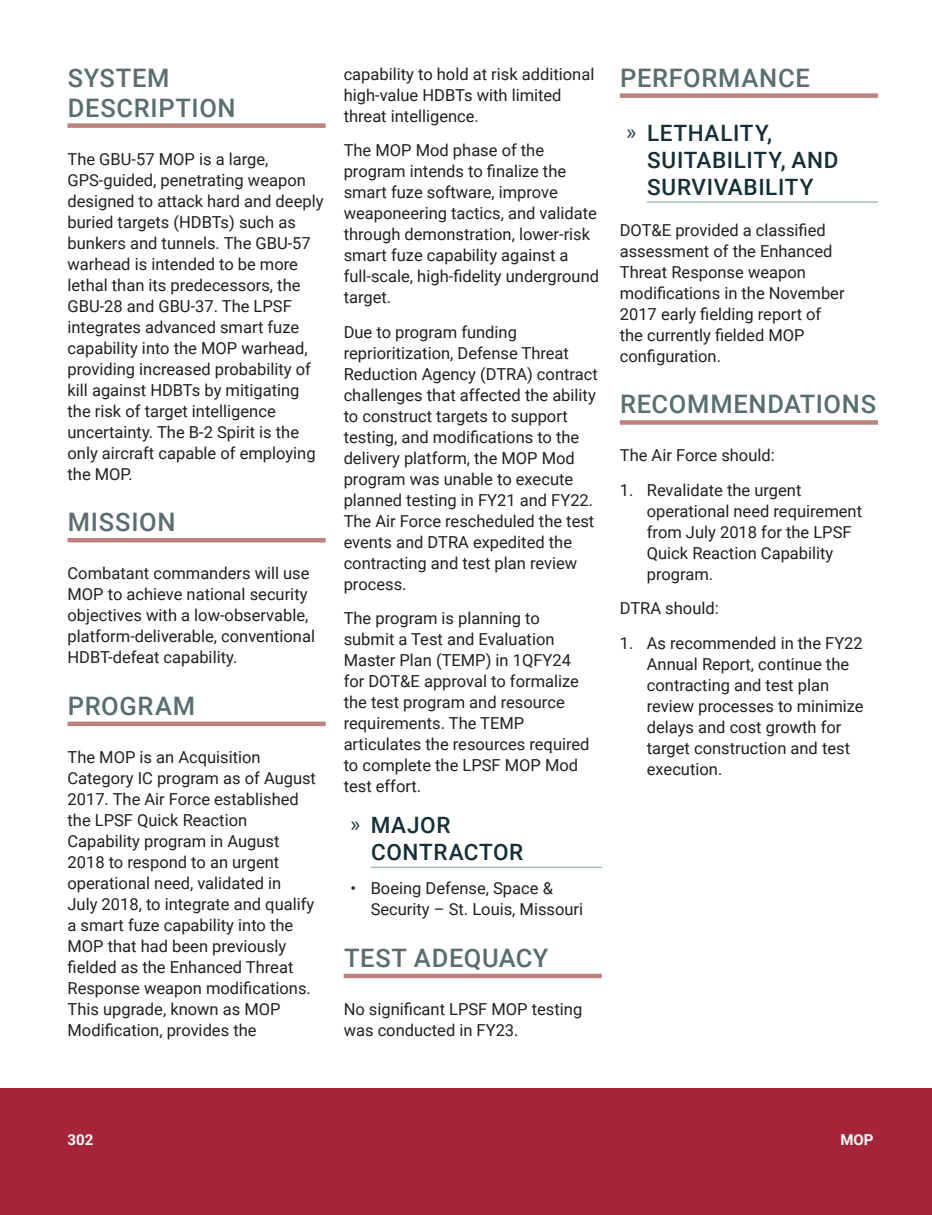
<style>
.page{position:relative;width:932px;height:1215px;background:#fff}
.page>*{position:absolute;margin:0;border:0;box-sizing:border-box;transform-origin:0 0}
.t1{font:500 25.5px/30px "Roboto";letter-spacing:.025em;color:#596e71}
.t2{font:500 22.5px/27px "Roboto";letter-spacing:.03em;color:#142f38}
.Body_K{font:16.5px/21px "Roboto";color:#231f20}
.t3{font:700 15px "Roboto";color:#fff}
.s1{font-family:"Myriad Pro";font-weight:400}
</style>
<div class="page">
<div style="left:0;top:1088px;width:932px;height:127px;background:#a62437"></div>
<div style="left:68px;top:123px;width:258px;height:5px;background:#bd817e"></div>
<hr style="left:68px;top:538px;width:258px;height:4px;background:#bd817e">
<hr style="left:68px;top:722px;width:258px;height:4px;background:#bd817e">
<hr style="left:370px;top:867px;width:232px;height:1px;background:#acbebe">
<hr style="left:344px;top:974px;width:258px;height:4px;background:#bd817e">
<div style="left:620px;top:93px;width:258px;height:5px;background:#bd817e"></div>
<hr style="left:646px;top:201px;width:232px;height:2px;background:#acbebe">
<div style="left:620px;top:420px;width:258px;height:5px;background:#bd817e"></div>
<h1 class="t1" style="left:68px;top:62px;width:169px">SYSTEM<br>DESCRIPTION</h1>
<p class="Body_K" style="left:68px;top:148px;width:257px">The GBU-57 MOP is a large,<br>GPS-guided, penetrating weapon designed to attack hard and deeply buried targets (HDBTs) such as bunkers and tunnels. The GBU-57 warhead is intended to be more lethal than its predecessors, the<br>GBU-28 and GBU-37. The LPSF integrates advanced smart fuze capability into the MOP warhead, providing increased probability of kill against HDBTs by mitigating the risk of target intelligence uncertainty. The B-2 Spirit is the only aircraft capable of employing the MOP.</p>
<h1 class="t1" style="left:68px;top:506px;width:109px">MISSION</h1>
<p class="Body_K" style="left:68px;top:562px;width:249px">Combatant commanders will use<br>MOP to achieve national security objectives with a low-observable, platform-deliverable, conventional<br>HDBT-defeat capability.</p>
<h1 class="t1" style="left:68px;top:690px;width:129px">PROGRAM</h1>
<p class="Body_K" style="left:68px;top:746px;width:250px">The MOP is an Acquisition<br>Category IC program as of August<br>2017. The Air Force established the LPSF Quick Reaction<br>Capability program in August<br>2018 to respond to an urgent operational need, validated in<br>July 2018, to integrate and qualify a smart fuze capability into the<br>MOP that had been previously fielded as the Enhanced Threat<br>Response weapon modifications.<br>This upgrade, known as MOP<br>Modification, provides the</p>
<p class="Body_K" style="left:344px;top:63px;width:252px">capability to hold at risk additional high-value HDBTs with limited threat intelligence.</p>
<p class="Body_K" style="left:344px;top:139px;width:257px">The MOP Mod phase of the program intends to finalize the smart fuze software, improve weaponeering tactics, and validate through demonstration, lower-risk smart fuze capability against a full-scale, high-fidelity underground target.</p>
<p class="Body_K" style="left:344px;top:321px;width:255px">Due to program funding reprioritization, Defense Threat<br>Reduction Agency (DTRA) contract challenges that affected the ability to construct targets to support testing, and modifications to the delivery platform, the MOP Mod program was unable to execute planned testing in FY21 and FY22.<br>The Air Force rescheduled the test events and DTRA expedited the contracting and test plan review process.</p>
<p class="Body_K" style="left:344px;top:607px;width:247px">The program is planning to submit a Test and Evaluation<br>Master Plan (TEMP) in 1QFY24 for DOT&amp;E approval to formalize the test program and resource requirements. The TEMP articulates the resources required to complete the LPSF MOP Mod test effort.</p>
<p class="t2" style="left:371px;top:811px;width:154px;text-indent:-20px"><span class="s1">»</span> MAJOR<br>CONTRACTOR</p>
<p class="Body_K" style="left:370px;top:877px;width:214px;text-indent:-20px">• Boeing Defense, Space &amp;<br>Security – St. Louis, Missouri</p>
<h1 class="t1" style="left:344px;top:942px;width:206px">TEST ADEQUACY</h1>
<p class="Body_K" style="left:344px;top:998px;width:240px">No significant LPSF MOP testing was conducted in FY23.</p>
<h1 class="t1" style="left:620px;top:62px;width:191px">PERFORMANCE</h1>
<p class="t2" style="left:647px;top:118px;width:193px;text-indent:-20px"><span class="s1">»</span> LETHALITY,<br>SUITABILITY, AND<br>SURVIVABILITY</p>
<p class="Body_K" style="left:620px;top:219px;width:226px">DOT&amp;E provided a classified assessment of the Enhanced<br>Threat Response weapon modifications in the November<br>2017 early fielding report of the currently fielded MOP configuration.</p>
<h1 class="t1" style="left:620px;top:388px;width:257px">RECOMMENDATIONS</h1>
<p class="Body_K" style="left:620px;top:444px;width:156px">The Air Force should:</p>
<p class="Body_K" style="left:646px;top:479px;width:217px;text-indent:-27px">1. Revalidate the urgent operational need requirement from July 2018 for the LPSF<br>Quick Reaction Capability program.</p>
<p class="Body_K" style="left:620px;top:597px;width:100px">DTRA should:</p>
<p class="Body_K" style="left:646px;top:632px;width:218px;text-indent:-27px">1. As recommended in the FY22<br>Annual Report, continue the contracting and test plan review processes to minimize delays and cost growth for target construction and test execution.</p>
<p class="t3" style="left:828px;top:1129px;width:46px">Article</p>
<p class="t3" style="left:68px;top:1129px;width:27px">302</p>
<p class="t3" style="left:840px;top:1129px;width:35px">MOP</p>
</div>
